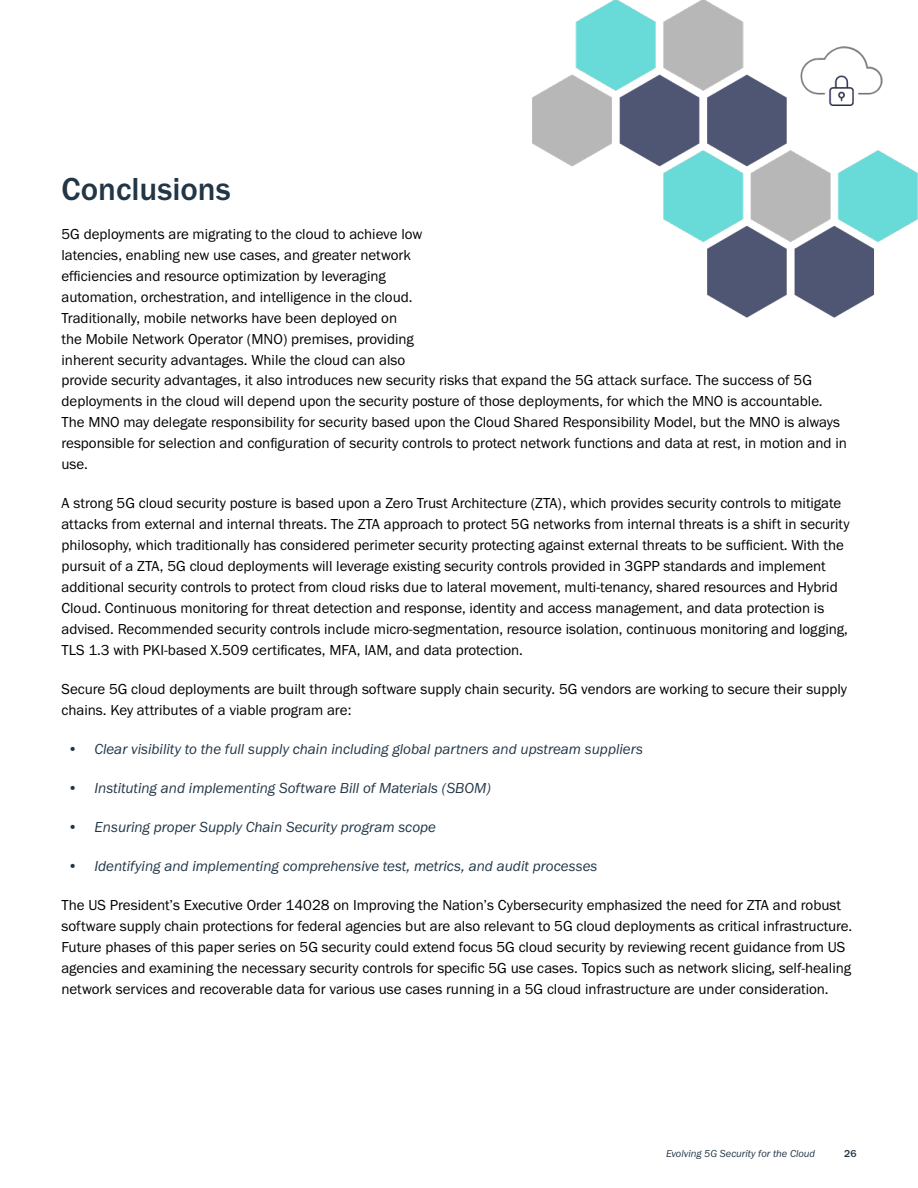
<style>
.page{position:relative;width:918px;height:1188px;background:#fff}
.page>*{position:absolute;margin:0;border:0;box-sizing:border-box;transform-origin:0 0}
.t1{font:500 33px "Franklin Gothic URW";color:#223646}
.t2{font:15px/21px "Franklin Gothic URW Boo";color:#000}
.t3{font:15px "Franklin Gothic URW Boo Ita";color:#223646}
.t4{font:10.5px "Franklin Gothic URW Boo Ita";color:#223646}
.t5{font:500 10.5px "Franklin Gothic URW";color:#223646}
</style>
<div class="page">
<img style="left:532px;top:0;width:386px;height:318px">
<h1 class="t1" style="left:62px;top:168px;width:171px">Conclusions</h1>
<p class="t2" style="left:62px;top:223px;width:787px">5G deployments are migrating to the cloud to achieve low<br>latencies, enabling new use cases, and greater network<br>efficiencies and resource optimization by leveraging<br>automation, orchestration, and intelligence in the cloud.<br>Traditionally, mobile networks have been deployed on<br>the Mobile Network Operator (MNO) premises, providing<br>inherent security advantages. While the cloud can also<br>provide security advantages, it also introduces new security risks that expand the 5G attack surface. The success of 5G deployments in the cloud will depend upon the security posture of those deployments, for which the MNO is accountable.<br>The MNO may delegate responsibility for security based upon the Cloud Shared Responsibility Model, but the MNO is always responsible for selection and configuration of security controls to protect network functions and data at rest, in motion and in use.</p>
<p class="t2" style="left:62px;top:493px;width:790px">A strong 5G cloud security posture is based upon a Zero Trust Architecture (ZTA), which provides security controls to mitigate attacks from external and internal threats. The ZTA approach to protect 5G networks from internal threats is a shift in security philosophy, which traditionally has considered perimeter security protecting against external threats to be sufficient. With the pursuit of a ZTA, 5G cloud deployments will leverage existing security controls provided in 3GPP standards and implement additional security controls to protect from cloud risks due to lateral movement, multi-tenancy, shared resources and Hybrid Cloud. Continuous monitoring for threat detection and response, identity and access management, and data protection is advised. Recommended security controls include micro-segmentation, resource isolation, continuous monitoring and logging, TLS 1.3 with PKI-based X.509 certificates, MFA, IAM, and data protection.</p>
<p class="t2" style="left:62px;top:679px;width:787px">Secure 5G cloud deployments are built through software supply chain security. 5G vendors are working to secure their supply chains. Key attributes of a viable program are:</p>
<p class="t3" style="left:68px;top:740px;width:577px">• Clear visibility to the full supply chain including global partners and upstream suppliers</p>
<p class="t3" style="left:68px;top:779px;width:425px">• Instituting and implementing Software Bill of Materials (SBOM)</p>
<p class="t3" style="left:68px;top:818px;width:370px">• Ensuring proper Supply Chain Security program scope</p>
<p class="t3" style="left:68px;top:857px;width:532px">• Identifying and implementing comprehensive test, metrics, and audit processes</p>
<p class="t2" style="left:62px;top:895px;width:792px">The US President’s Executive Order 14028 on Improving the Nation’s Cybersecurity emphasized the need for ZTA and robust software supply chain protections for federal agencies but are also relevant to 5G cloud deployments as critical infrastructure.<br>Future phases of this paper series on 5G security could extend focus 5G cloud security by reviewing recent guidance from US agencies and examining the necessary security controls for specific 5G use cases. Topics such as network slicing, self-healing network services and recoverable data for various use cases running in a 5G cloud infrastructure are under consideration.</p>
<p class="t4" style="left:666px;top:1147px;width:151px">Evolving 5G Security for the Cloud</p>
<p class="t5" style="left:844px;top:1147px;width:14px">26</p>
</div>
